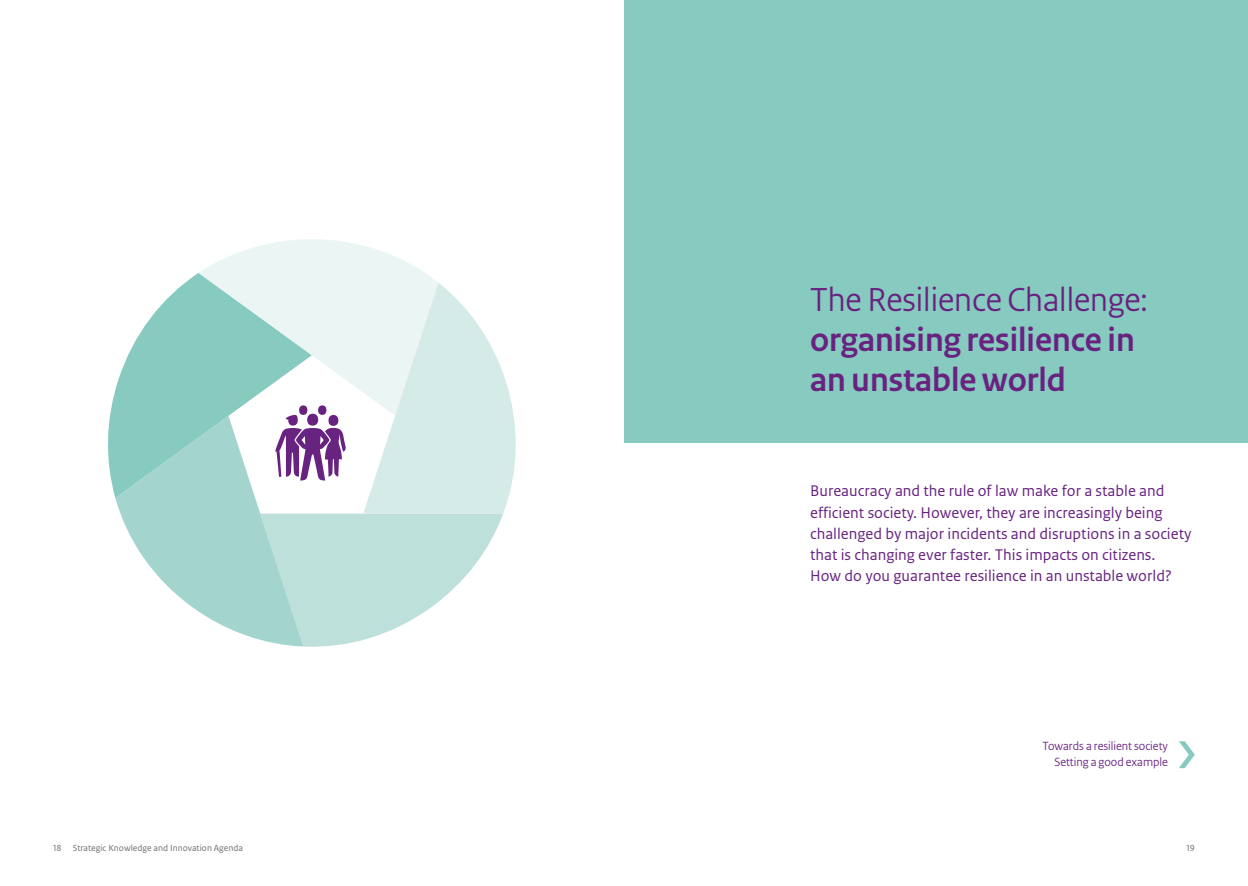
<style>
.page{position:relative;width:1248px;height:886px;background:#fff}
.page>*{position:absolute;margin:0;border:0;box-sizing:border-box;transform-origin:0 0}
.t1{font:700 35px/40px "Rijksoverheid Sans Heading";color:#682280}
.t2{font:35px "Rijksoverheid Sans Heading";color:#682280}
.t3{font:16.25px/21.2px "Rijksoverheid Sans Text";color:#682280}
.t4{font:12.5px/16.2px "Rijksoverheid Sans Heading";color:#682280;text-align:right}
.t5{font:9.38px "Rijksoverheid Sans Text";color:#706f6f}
</style>
<div class="page">
<div style="left:624px;top:0;width:623px;height:443px;background:#87cac0"></div>
<svg style="left:1179px;top:741px;width:15px;height:27px"></svg>
<svg style="left:108px;top:392px;width:7px;height:104px"></svg>
<svg style="left:115px;top:239px;width:401px;height:408px"></svg>
<h1 class="t2" style="left:810px;top:280px;width:339px">The Resilience Challenge:</h1>
<h1 class="t1" style="left:810px;top:321px;width:326px">organising resilience in an unstable world</h1>
<p class="t3" style="left:810px;top:481px;width:383px">Bureaucracy and the rule of law make for a stable and efficient society. However, they are increasingly being challenged by major incidents and disruptions in a society that is changing ever faster. This impacts on citizens.<br>How do you guarantee resilience in an unstable world?</p>
<p class="t4" style="left:1042px;top:738px;width:127px">Towards a resilient society<br>Setting a good example</p>
<p class="t5" style="left:53px;top:842px;width:191px">18 Strategic Knowledge and Innovation Agenda</p>
<p class="t5" style="left:1186px;top:842px;width:10px">19</p>
</div>
